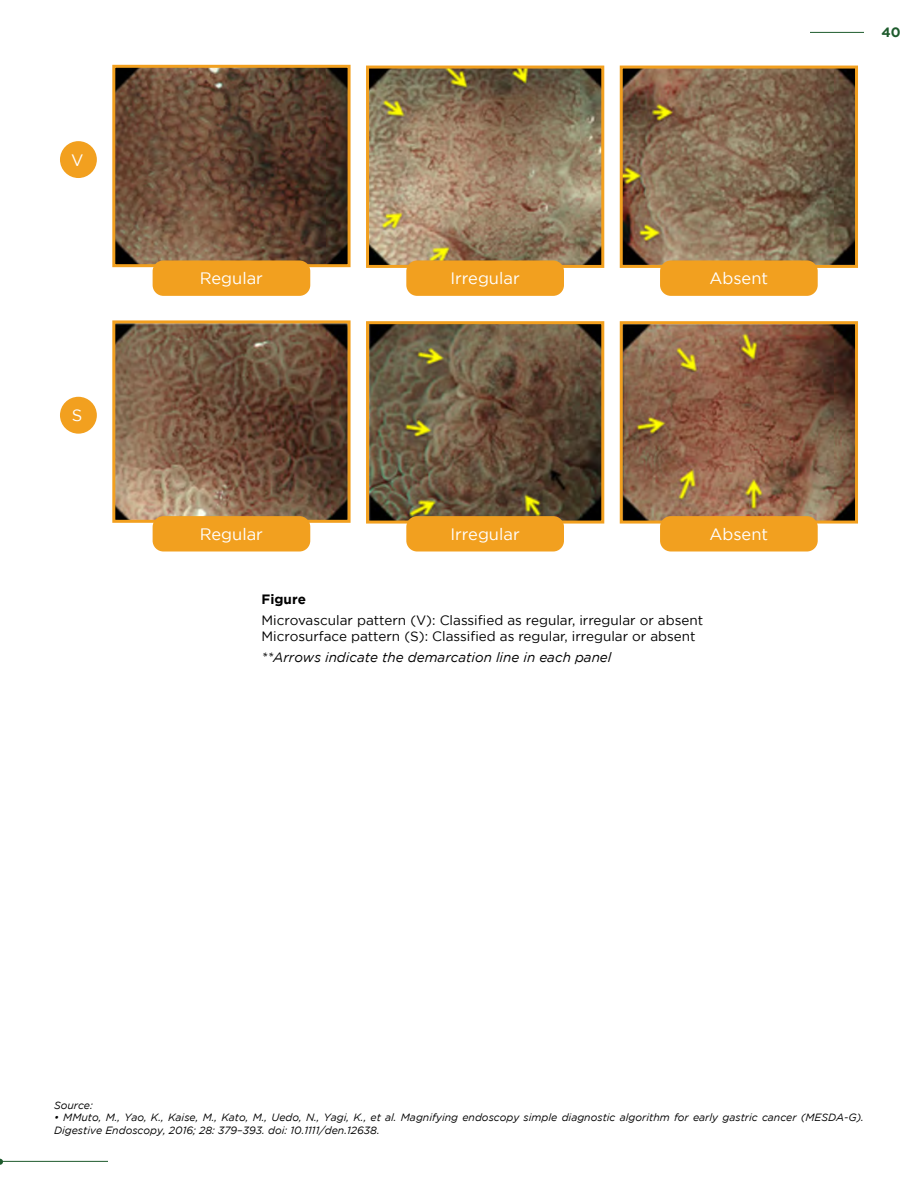
<style>
.page{position:relative;width:918px;height:1188px;background:#fff}
.page>*{position:absolute;margin:0;border:0;box-sizing:border-box;transform-origin:0 0}
.t1{font:16.5px "Gotham";color:#fff}
.t2{font:13.5px/16.2px "Gotham";color:#000}
.t3{font:italic 13.5px "Gotham";color:#000}
.t4{font:700 13.5px "Gotham";color:#000}
.t5{font:700 13.5px "Gotham";color:#1e5b2d}
.t6{font:italic 10.5px/12.6px "Gotham";color:#000}
</style>
<div class="page">
<hr style="left:810px;top:32px;width:54px;height:1px;background:#1e5b2d">
<hr style="left:0;top:1161px;width:108px;height:1px;background:#1e5b2d">
<svg style="left:0;top:1159px;width:3px;height:6px"></svg>
<img style="left:116px;top:69px;width:231px;height:194px">
<div style="left:112px;top:65px;width:239px;height:202px;border:3px solid #f2a01f"></div>
<img style="left:116px;top:324px;width:231px;height:195px">
<div style="left:112px;top:320px;width:239px;height:203px;border:3px solid #f2a01f"></div>
<img style="left:370px;top:70px;width:230px;height:194px">
<div style="left:366px;top:66px;width:238px;height:202px;border:3px solid #f2a01f"></div>
<img style="left:370px;top:325px;width:230px;height:195px">
<div style="left:366px;top:321px;width:238px;height:203px;border:3px solid #f2a01f"></div>
<img style="left:624px;top:70px;width:230px;height:194px">
<div style="left:620px;top:66px;width:238px;height:202px;border:3px solid #f2a01f"></div>
<img style="left:624px;top:325px;width:230px;height:195px">
<div style="left:620px;top:321px;width:238px;height:203px;border:3px solid #f2a01f"></div>
<div style="left:60px;top:141px;width:37px;height:37px;background:#f2a01f;border-radius:50%"></div>
<div style="left:60px;top:397px;width:37px;height:37px;background:#f2a01f;border-radius:50%"></div>
<div style="left:153px;top:260px;width:157px;height:36px;background:#f2a01f;border-radius:11px"></div>
<div style="left:153px;top:516px;width:157px;height:36px;background:#f2a01f;border-radius:11px"></div>
<div style="left:406px;top:260px;width:158px;height:36px;background:#f2a01f;border-radius:11px"></div>
<div style="left:406px;top:516px;width:158px;height:36px;background:#f2a01f;border-radius:11px"></div>
<div style="left:660px;top:260px;width:158px;height:36px;background:#f2a01f;border-radius:11px"></div>
<div style="left:660px;top:516px;width:158px;height:36px;background:#f2a01f;border-radius:11px"></div>
<h1 class="t1" style="left:71px;top:151px;width:14px">V</h1>
<h1 class="t1" style="left:72px;top:406px;width:12px">S</h1>
<h1 class="t1" style="left:200px;top:269px;width:65px">Regular</h1>
<h1 class="t1" style="left:200px;top:525px;width:65px">Regular</h1>
<h1 class="t1" style="left:450px;top:269px;width:71px">Irregular</h1>
<h1 class="t1" style="left:450px;top:525px;width:71px">Irregular</h1>
<h1 class="t1" style="left:709px;top:269px;width:60px">Absent</h1>
<h1 class="t1" style="left:709px;top:525px;width:60px">Absent</h1>
<p class="t4" style="left:262px;top:591px;width:46px">Figure</p>
<p class="t2" style="left:262px;top:612px;width:443px">Microvascular pattern (V): Classified as regular, irregular or absent<br>Microsurface pattern (S): Classified as regular, irregular or absent</p>
<p class="t3" style="left:262px;top:650px;width:351px">**Arrows indicate the demarcation line in each panel</p>
<p class="t5" style="left:881px;top:25px;width:21px">40</p>
<p class="t6" style="left:54px;top:1099px;width:40px">Source:</p>
<p class="t6" style="left:54px;top:1111px;width:812px">• MMuto, M., Yao, K., Kaise, M., Kato, M., Uedo, N., Yagi, K., et al. Magnifying endoscopy simple diagnostic algorithm for early gastric cancer (MESDA-G).<br>Digestive Endoscopy, 2016; 28: 379–393. doi: 10.1111/den.12638.</p>
</div>
